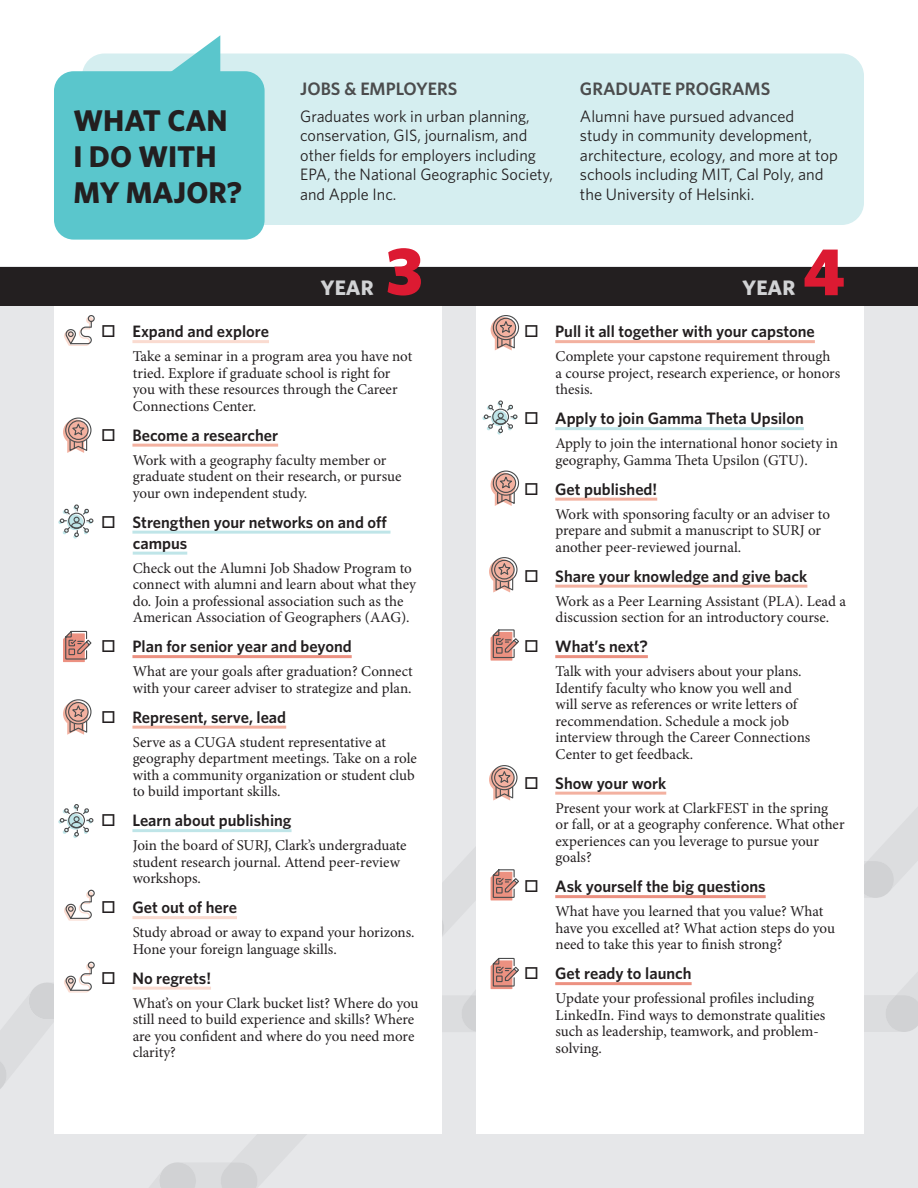
<style>
.page{position:relative;width:918px;height:1188px;background:#fff}
.page>*{position:absolute;margin:0;border:0;box-sizing:border-box;transform-origin:0 0}
.t1{font:900 67.5px "Whitney";color:#dc1a32}
.t2{font:700 30px/36px "Whitney";color:#231f20}
.t3{font:700 21px "Whitney";color:#d1d2d4}
.t4{font:600 18px "Whitney";color:#4b4c4d}
.t5{font:600 16.5px/21px "Whitney";color:#231f20}
.t6{font:16.5px/19.5px "Whitney";color:#231f20}
.t7{font:15px/16.5px "Minion Pro";letter-spacing:-.005em;color:#231f20}
</style>
<div class="page">
<div style="left:0;top:266px;width:918px;height:922px;background:#e6e7e9"></div>
<div style="left:82px;top:54px;width:782px;height:171px;background:#d5eef0;border-radius:22px"></div>
<div style="left:54px;top:306px;width:387px;height:828px;background:#fff"></div>
<hr style="left:132px;top:340px;width:137px;height:3px;background:#fadbd0">
<hr style="left:132px;top:444px;width:146px;height:3px;background:#f3b1a0">
<hr style="left:132px;top:531px;width:258px;height:3px;background:#bfe5e8">
<hr style="left:133px;top:552px;width:54px;height:3px;background:#bfe5e8">
<hr style="left:132px;top:655px;width:220px;height:3px;background:#ec9181">
<hr style="left:132px;top:726px;width:154px;height:3px;background:#f3b1a0">
<div style="left:477px;top:306px;width:387px;height:828px;background:#fff"></div>
<hr style="left:555px;top:340px;width:260px;height:3px;background:#f3b1a0">
<hr style="left:555px;top:427px;width:249px;height:3px;background:#bfe5e8">
<hr style="left:555px;top:498px;width:102px;height:3px;background:#f3b1a0">
<hr style="left:555px;top:585px;width:252px;height:3px;background:#f3b1a0">
<hr style="left:555px;top:655px;width:93px;height:3px;background:#ec9181">
<svg style="left:147px;top:35px;width:73px;height:36px"></svg>
<div style="left:54px;top:71px;width:211px;height:169px;background:#5ac6cc;border-radius:20px"></div>
<div style="left:0;top:267px;width:918px;height:39px;background:#231f20"></div>
<svg style="left:58px;top:504px;width:36px;height:35px"></svg>
<svg style="left:482px;top:400px;width:36px;height:35px"></svg>
<div style="left:491px;top:557px;width:27px;height:25px;border:1px solid #4b4c4d;border-radius:50%"></div>
<svg style="left:489px;top:559px;width:26px;height:33px"></svg>
<svg style="left:64px;top:315px;width:31px;height:31px"></svg>
<svg style="left:63px;top:630px;width:29px;height:32px"></svg>
<div style="left:65px;top:418px;width:27px;height:25px;border:1px solid #4b4c4d;border-radius:50%"></div>
<svg style="left:63px;top:420px;width:26px;height:33px"></svg>
<div style="left:493px;top:315px;width:26px;height:25px;border:1px solid #4b4c4d;border-radius:50%"></div>
<svg style="left:491px;top:317px;width:26px;height:33px"></svg>
<div style="left:493px;top:471px;width:26px;height:25px;border:1px solid #4b4c4d;border-radius:50%"></div>
<svg style="left:491px;top:473px;width:26px;height:33px"></svg>
<div style="left:65px;top:699px;width:27px;height:25px;border:1px solid #4b4c4d;border-radius:50%"></div>
<svg style="left:63px;top:701px;width:26px;height:34px"></svg>
<div style="left:491px;top:765px;width:27px;height:25px;border:1px solid #4b4c4d;border-radius:50%"></div>
<svg style="left:491px;top:629px;width:28px;height:32px"></svg>
<svg style="left:0;top:767px;width:918px;height:421px"></svg>
<h2 class="t2" style="left:74px;top:102px;width:170px">WHAT CAN<br>I DO WITH<br>MY MAJOR?</h2>
<p class="t4" style="left:300px;top:77px;width:159px">JOBS &amp; EMPLOYERS</p>
<p class="t6" style="left:300px;top:106px;width:254px">Graduates work in urban planning, conservation, GIS, journalism, and other fields for employers including<br>EPA, the National Geographic Society, and Apple Inc.</p>
<h3 class="t3" style="left:321px;top:273px;width:55px">YEAR</h3>
<h1 class="t1" style="left:386px;top:226px;width:39px">3</h1>
<p class="t4" style="left:580px;top:77px;width:192px">GRADUATE PROGRAMS</p>
<p class="t6" style="left:580px;top:106px;width:259px">Alumni have pursued advanced<br>study in community development, architecture, ecology, and more at top schools including MIT, Cal Poly, and the University of Helsinki.</p>
<h3 class="t3" style="left:742px;top:274px;width:55px">YEAR</h3>
<h1 class="t1" style="left:803px;top:226px;width:43px">4</h1>
<p class="t5" style="left:132px;top:321px;width:138px">Expand and explore</p>
<p class="t7" style="left:133px;top:348px;width:281px">Take a seminar in a program area you have not tried. Explore if graduate school is right for you with these resources through the Career Connections Center.</p>
<p class="t5" style="left:132px;top:424px;width:147px">Become a researcher</p>
<p class="t7" style="left:133px;top:452px;width:270px">Work with a geography faculty member or graduate student on their research, or pursue your own independent study.</p>
<p class="t5" style="left:132px;top:511px;width:256px">Strengthen your networks on and off campus</p>
<p class="t7" style="left:133px;top:560px;width:285px">Check out the Alumni Job Shadow Program to connect with alumni and learn about what they do. Join a professional association such as the American Association of Geographers (AAG).</p>
<p class="t5" style="left:132px;top:636px;width:221px">Plan for senior year and beyond</p>
<p class="t7" style="left:133px;top:663px;width:282px">What are your goals after graduation? Connect with your career adviser to strategize and plan.</p>
<p class="t5" style="left:132px;top:706px;width:155px">Represent, serve, lead</p>
<p class="t7" style="left:133px;top:734px;width:286px">Serve as a CUGA student representative at geography department meetings. Take on a role with a community organization or student club to build important skills.</p>
<p class="t5" style="left:132px;top:810px;width:161px">Learn about publishing</p>
<p class="t7" style="left:133px;top:837px;width:275px">Join the board of SURJ, Clark’s undergraduate student research journal. Attend peer-review workshops.</p>
<p class="t5" style="left:132px;top:897px;width:106px">Get out of here</p>
<p class="t7" style="left:133px;top:924px;width:283px">Study abroad or away to expand your horizons.<br>Hone your foreign language skills.</p>
<p class="t5" style="left:132px;top:967px;width:80px">No regrets!</p>
<p class="t7" style="left:133px;top:995px;width:287px">What’s on your Clark bucket list? Where do you still need to build experience and skills? Where are you confident and where do you need more clarity?</p>
<p class="t5" style="left:555px;top:321px;width:261px">Pull it all together with your capstone</p>
<p class="t7" style="left:556px;top:348px;width:286px">Complete your capstone requirement through a course project, research experience, or honors thesis.</p>
<p class="t5" style="left:555px;top:408px;width:250px">Apply to join Gamma Theta Upsilon</p>
<p class="t7" style="left:556px;top:435px;width:284px">Apply to join the international honor society in geography, Gamma Theta Upsilon (GTU).</p>
<p class="t5" style="left:555px;top:478px;width:103px">Get published!</p>
<p class="t7" style="left:556px;top:506px;width:276px">Work with sponsoring faculty or an adviser to prepare and submit a manuscript to SURJ or another peer-reviewed journal.</p>
<p class="t5" style="left:555px;top:565px;width:254px">Share your knowledge and give back</p>
<p class="t7" style="left:556px;top:593px;width:292px">Work as a Peer Learning Assistant (PLA). Lead a discussion section for an introductory course.</p>
<p class="t5" style="left:555px;top:636px;width:94px">What’s next?</p>
<p class="t7" style="left:556px;top:663px;width:256px">Talk with your advisers about your plans.<br>Identify faculty who know you well and will serve as references or write letters of recommendation. Schedule a mock job interview through the Career Connections Center to get feedback.</p>
<p class="t5" style="left:555px;top:772px;width:113px">Show your work</p>
<p class="t7" style="left:556px;top:800px;width:291px">Present your work at ClarkFEST in the spring or fall, or at a geography conference. What other experiences can you leverage to pursue your goals?</p>
<p class="t5" style="left:555px;top:876px;width:212px">Ask yourself the big questions</p>
<p class="t7" style="left:556px;top:903px;width:281px">What have you learned that you value? What have you excelled at? What action steps do you need to take this year to finish strong?</p>
<p class="t5" style="left:555px;top:963px;width:138px">Get ready to launch</p>
<p class="t7" style="left:556px;top:990px;width:271px">Update your professional profiles including LinkedIn. Find ways to demonstrate qualities such as leadership, teamwork, and problem&shy;solving.</p>
</div>
